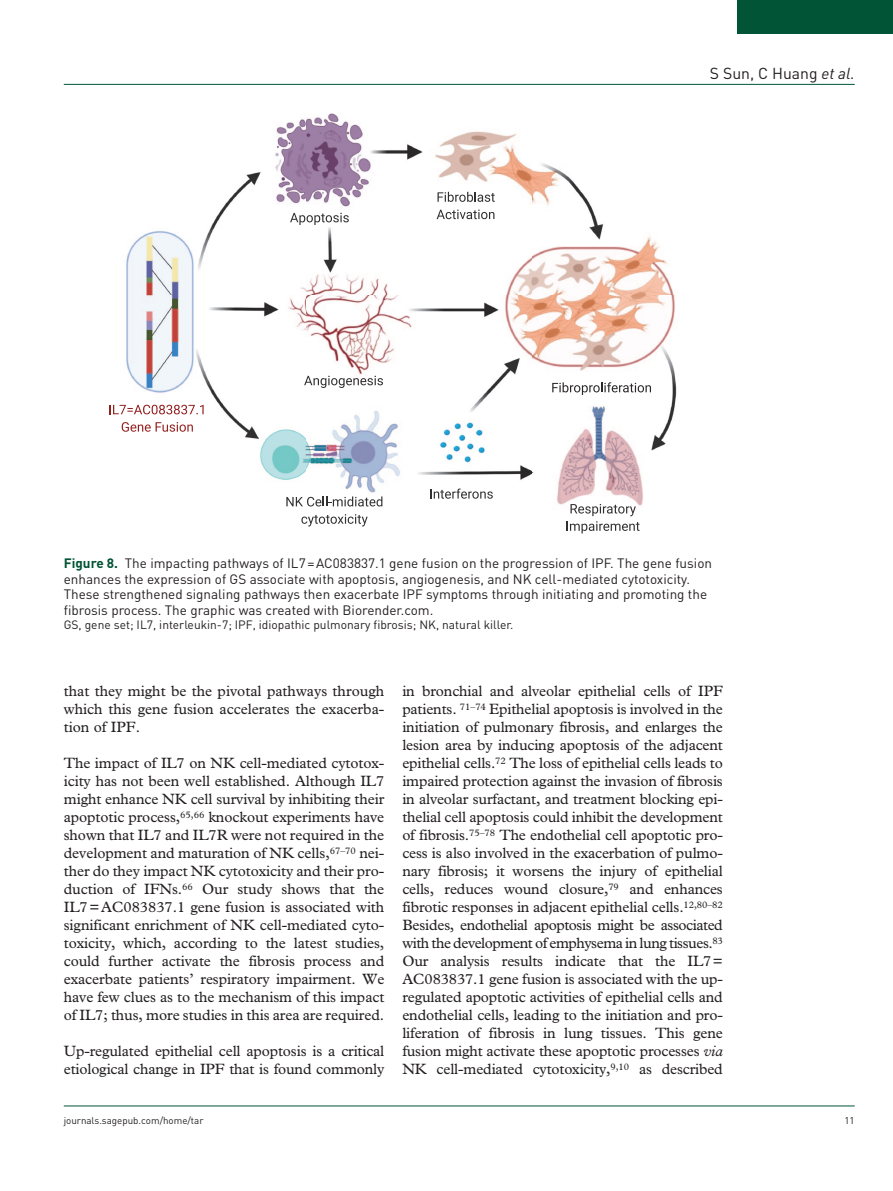
<style>
.page{position:relative;width:893px;height:1191px;background:#fff}
.page>*{position:absolute;margin:0;border:0;box-sizing:border-box;transform-origin:0 0}
.t1{font:15.75px "DIN";color:#231f20}
.t2{font:15px/18px "Plantin Std";letter-spacing:-.01em;color:#231f20;text-align:justify}
.t3{font:13.5px/15.8px "DIN";color:#231f20}
.t4{font:12px "DIN";color:#231f20}
.t5{font:9.75px "DIN";color:#231f20}
.s1{font-style:italic}
.s2{font-weight:700;color:#015436}
</style>
<div class="page">
<hr style="left:64px;top:84px;width:791px;height:1px;background:#015436">
<hr style="left:64px;top:1105px;width:791px;height:1px;background:#015436">
<div style="left:738px;top:0;width:155px;height:34px;background:#015436"></div>
<img style="left:109px;top:113px;width:568px;height:421px">
<svg style="left:437px;top:192px;width:58px;height:10px"></svg>
<svg style="left:437px;top:209px;width:57px;height:10px"></svg>
<svg style="left:110px;top:405px;width:94px;height:9px"></svg>
<svg style="left:122px;top:422px;width:71px;height:10px"></svg>
<svg style="left:430px;top:488px;width:63px;height:11px"></svg>
<svg style="left:567px;top:504px;width:72px;height:29px"></svg>
<svg style="left:552px;top:382px;width:99px;height:13px"></svg>
<svg style="left:286px;top:496px;width:96px;height:10px"></svg>
<svg style="left:301px;top:514px;width:67px;height:12px"></svg>
<svg style="left:304px;top:376px;width:79px;height:12px"></svg>
<svg style="left:290px;top:213px;width:59px;height:12px"></svg>
<p class="t1" style="left:710px;top:63px;width:146px">S Sun, C Huang <span class="s1">et al.</span></p>
<p class="t3" style="left:64px;top:555px;width:650px"><span class="s2">Figure 8.</span> The impacting pathways of IL7=AC083837.1 gene fusion on the progression of IPF. The gene fusion enhances the expression of GS associate with apoptosis, angiogenesis, and NK cell-mediated cytotoxicity.<br>These strengthened signaling pathways then exacerbate IPF symptoms through initiating and promoting the fibrosis process. The graphic was created with Biorender.com.</p>
<p class="t4" style="left:64px;top:617px;width:451px">GS, gene set; IL7, interleukin-7; IPF, idiopathic pulmonary fibrosis; NK, natural killer.</p>
<p class="t2" style="left:64px;top:682px;width:322px">that they might be the pivotal pathways through which this gene fusion accelerates the exacerba&shy;tion of IPF.</p>
<p class="t2" style="left:64px;top:754px;width:322px">The impact of IL7 on NK cell-mediated cytotox&shy;icity has not been well established. Although IL7 might enhance NK cell survival by inhibiting their apoptotic process,<sup>65,66</sup> knockout experiments have shown that IL7 and IL7R were not required in the development and maturation of NK cells,<sup>67–70</sup> nei&shy;ther do they impact NK cytotoxicity and their pro&shy;duction of IFNs.<sup>66</sup> Our study shows that the IL7=AC083837.1 gene fusion is associated with significant enrichment of NK cell-mediated cyto&shy;toxicity, which, according to the latest studies, could further activate the fibrosis process and exacerbate patients’ respiratory impairment. We have few clues as to the mechanism of this impact of IL7; thus, more studies in this area are required.</p>
<p class="t2" style="left:64px;top:1042px;width:322px">Up-regulated epithelial cell apoptosis is a critical etiological change in IPF that is found commonly</p>
<p class="t2" style="left:402px;top:682px;width:322px">in bronchial and alveolar epithelial cells of IPF patients. <sup>71–74</sup> Epithelial apoptosis is involved in the initiation of pulmonary fibrosis, and enlarges the lesion area by inducing apoptosis of the adjacent epithelial cells.<sup>72</sup> The loss of epithelial cells leads to impaired protection against the invasion of fibrosis in alveolar surfactant, and treatment blocking epi&shy;thelial cell apoptosis could inhibit the development of fibrosis.<sup>75–78</sup> The endothelial cell apoptotic pro&shy;cess is also involved in the exacerbation of pulmo&shy;nary fibrosis; it worsens the injury of epithelial cells, reduces wound closure,<sup>79</sup> and enhances fibrotic responses in adjacent epithelial cells.<sup>12,80–82<br></sup>Besides, endothelial apoptosis might be associated with the development of emphysema in lung tissues.<sup>83<br></sup>Our analysis results indicate that the IL7= AC083837.1 gene fusion is associated with the up&shy;regulated apoptotic activities of epithelial cells and endothelial cells, leading to the initiation and pro&shy;liferation of fibrosis in lung tissues. This gene fusion might activate these apoptotic processes <span class="s1">via </span>NK cell-mediated cytotoxicity,<sup>9,10</sup> as described</p>
<p class="t5" style="left:64px;top:1114px;width:141px">journals.sagepub.com/home/tar</p>
<p class="t5" style="left:844px;top:1114px;width:12px">11</p>
</div>
